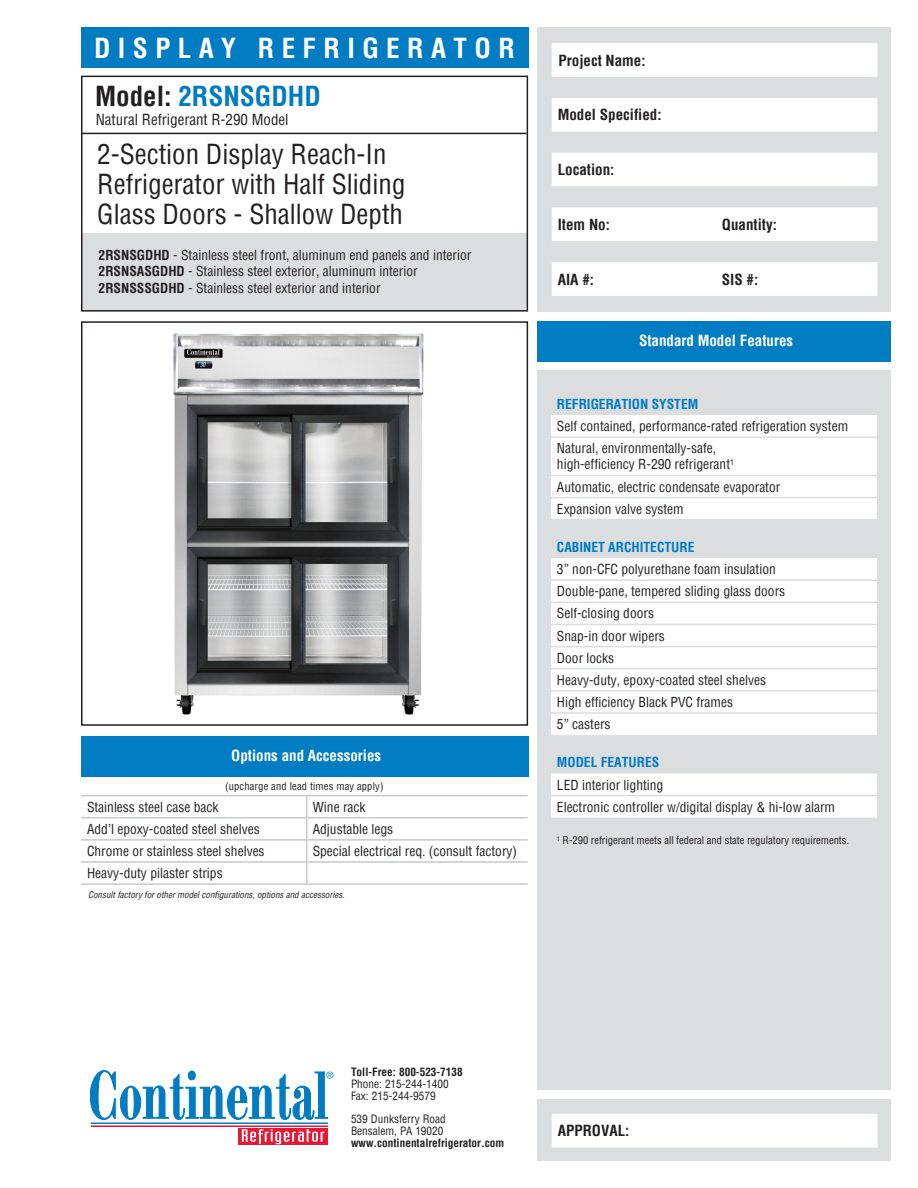
<style>
.page{position:relative;width:918px;height:1188px;background:#fff}
.page>*{position:absolute;margin:0;border:0;box-sizing:border-box;transform-origin:0 0}
.t1{font:condensed 27px "Helvetica";color:#231f20}
.t2{font:700 condensed 27px/47.7px "Helvetica";letter-spacing:.275em;color:#fff}
.t3{font:700 condensed 15px "Helvetica";color:#231f20}
.t4{font:700 condensed 15px "Helvetica";color:#fff}
.t5{font:condensed 15px "Helvetica";color:#231f20}
.t6{font:condensed 13.5px "Helvetica";color:#231f20}
.t7{font:700 condensed 13.5px "Helvetica";color:#007cc2}
.t8{font:condensed 11.25px/12px "Helvetica";color:#231f20}
.t9{font:700 condensed 11.25px "Helvetica";color:#231f20}
.t10{font:condensed 10.5px "Helvetica";color:#231f20}
.t11{font:italic condensed 9px "Helvetica";color:#231f20}
.s1{color:#231f20}
.s2{color:#007cc2}
.s3{font-weight:700}
</style>
<div class="page">
<div style="left:538px;top:1099px;width:353px;height:62px;background:#dcdddf"></div>
<div style="left:81px;top:233px;width:446px;height:77px;background:#dcdddf"></div>
<div style="left:81px;top:321px;width:447px;height:405px;border:2px solid #231f20"></div>
<div style="left:538px;top:321px;width:353px;height:40px;background:#007cc2"></div>
<div style="left:538px;top:370px;width:353px;height:720px;background:#dcdddf"></div>
<div style="left:538px;top:27px;width:353px;height:285px;background:#dcdddf"></div>
<hr style="left:91px;top:1123px;width:237px;height:1px;background:#007cc2">
<hr style="left:91px;top:1126px;width:237px;height:1px;background:#e51836">
<svg style="left:238px;top:1128px;width:90px;height:17px"></svg>
<svg style="left:242px;top:1129px;width:82px;height:15px"></svg>
<svg style="left:90px;top:1070px;width:243px;height:50px"></svg>
<svg style="left:552px;top:43px;width:326px;height:253px;fill:#fff"></svg>
<div style="left:81px;top:76px;width:447px;height:236px;border:2px solid #231f20"></div>
<div style="left:81px;top:27px;width:447px;height:40px;background:#007cc2"></div>
<div style="left:552px;top:1114px;width:326px;height:34px;background:#fff"></div>
<div style="left:81px;top:736px;width:447px;height:40px;background:#007cc2"></div>
<hr style="left:81px;top:133px;width:445px;height:1px;background:#231f20">
<hr style="left:81px;top:795px;width:226px;height:1px;background:#c7c8ca">
<hr style="left:307px;top:795px;width:221px;height:1px;background:#c7c8ca">
<hr style="left:307px;top:839px;width:221px;height:2px;background:#c7c8ca">
<hr style="left:307px;top:817px;width:221px;height:1px;background:#c7c8ca">
<hr style="left:307px;top:861px;width:221px;height:2px;background:#c7c8ca">
<hr style="left:307px;top:883px;width:221px;height:2px;background:#c7c8ca">
<hr style="left:81px;top:817px;width:226px;height:1px;background:#c7c8ca">
<hr style="left:81px;top:839px;width:226px;height:2px;background:#c7c8ca">
<hr style="left:81px;top:861px;width:226px;height:2px;background:#c7c8ca">
<svg style="left:306px;top:796px;width:1px;height:87px"></svg>
<hr style="left:81px;top:883px;width:226px;height:2px;background:#c7c8ca">
<div style="left:551px;top:415px;width:326px;height:60px;background:#fff"></div>
<svg style="left:551px;top:476px;width:326px;height:342px;fill:#fff"></svg>
<hr style="left:551px;top:795px;width:326px;height:1px;background:#dcdddf">
<hr style="left:551px;top:436px;width:326px;height:2px;background:#dcdddf">
<hr style="left:551px;top:579px;width:326px;height:2px;background:#dcdddf">
<hr style="left:551px;top:602px;width:326px;height:1px;background:#dcdddf">
<hr style="left:551px;top:624px;width:326px;height:1px;background:#dcdddf">
<hr style="left:551px;top:646px;width:326px;height:1px;background:#dcdddf">
<hr style="left:551px;top:668px;width:326px;height:1px;background:#dcdddf">
<hr style="left:551px;top:690px;width:326px;height:2px;background:#dcdddf">
<hr style="left:551px;top:712px;width:326px;height:2px;background:#dcdddf">
<hr style="left:551px;top:497px;width:326px;height:1px;background:#dcdddf">
<hr style="left:551px;top:519px;width:326px;height:1px;background:#dcdddf">
<img style="left:173px;top:333px;width:251px;height:382px">
<h1 class="t2" style="left:94px;top:23px;width:422px">DISPLAY REFRIGERATOR<br><span class="s1">Model:</span> <span class="s2">2RSNSGDHD</span></h1>
<p class="t5" style="left:96px;top:109px;width:194px">Natural Refrigerant R-290 Model</p>
<p class="t1" style="left:97px;top:137px;width:291px">2-Section Display Reach-In</p>
<p class="t1" style="left:97px;top:167px;width:310px">Refrigerator with Half Sliding</p>
<p class="t1" style="left:97px;top:197px;width:307px">Glass Doors - Shallow Depth</p>
<p class="t6" style="left:99px;top:246px;width:374px"><span class="s3">2RSNSGDHD</span> - Stainless steel front, aluminum end panels and interior</p>
<p class="t6" style="left:99px;top:263px;width:321px"><span class="s3">2RSNSASGDHD</span> - Stainless steel exterior, aluminum interior</p>
<p class="t6" style="left:99px;top:279px;width:283px"><span class="s3">2RSNSSSGDHD</span> - Stainless steel exterior and interior</p>
<p class="t4" style="left:231px;top:746px;width:151px">Options and Accessories</p>
<p class="t10" style="left:225px;top:779px;width:160px">(upcharge and lead times may apply)</p>
<p class="t6" style="left:87px;top:798px;width:133px">Stainless steel case back</p>
<p class="t6" style="left:313px;top:798px;width:54px">Wine rack</p>
<p class="t6" style="left:87px;top:820px;width:174px">Add’l epoxy-coated steel shelves</p>
<p class="t6" style="left:313px;top:820px;width:82px">Adjustable legs</p>
<p class="t6" style="left:87px;top:842px;width:179px">Chrome or stainless steel shelves</p>
<p class="t6" style="left:313px;top:842px;width:206px">Special electrical req. (consult factory)</p>
<p class="t6" style="left:87px;top:864px;width:137px">Heavy-duty pilaster strips</p>
<p class="t11" style="left:88px;top:889px;width:258px">Consult factory for other model configurations, options and accessories.</p>
<p class="t3" style="left:559px;top:50px;width:89px">Project Name:</p>
<p class="t3" style="left:558px;top:105px;width:105px">Model Specified:</p>
<p class="t3" style="left:558px;top:160px;width:58px">Location:</p>
<p class="t3" style="left:558px;top:215px;width:54px">Item No:</p>
<p class="t3" style="left:722px;top:215px;width:57px">Quantity:</p>
<p class="t3" style="left:558px;top:269px;width:38px">AIA #:</p>
<p class="t3" style="left:722px;top:269px;width:38px">SIS #:</p>
<p class="t4" style="left:639px;top:331px;width:156px">Standard Model Features</p>
<p class="t7" style="left:557px;top:395px;width:143px">REFRIGERATION SYSTEM</p>
<p class="t6" style="left:557px;top:417px;width:293px">Self contained, performance-rated refrigeration system</p>
<p class="t6" style="left:557px;top:440px;width:161px">Natural, environmentally-safe,</p>
<p class="t6" style="left:557px;top:456px;width:179px">high-efficiency R-290 refrigerant<sup>1</sup></p>
<p class="t6" style="left:557px;top:478px;width:225px">Automatic, electric condensate evaporator</p>
<p class="t6" style="left:557px;top:500px;width:128px">Expansion valve system</p>
<p class="t7" style="left:557px;top:538px;width:139px">CABINET ARCHITECTURE</p>
<p class="t6" style="left:557px;top:561px;width:220px">3” non-CFC polyurethane foam insulation</p>
<p class="t6" style="left:557px;top:583px;width:230px">Double-pane, tempered sliding glass doors</p>
<p class="t6" style="left:557px;top:605px;width:99px">Self-closing doors</p>
<p class="t6" style="left:557px;top:627px;width:109px">Snap-in door wipers</p>
<p class="t6" style="left:557px;top:649px;width:59px">Door locks</p>
<p class="t6" style="left:557px;top:671px;width:211px">Heavy-duty, epoxy-coated steel shelves</p>
<p class="t6" style="left:557px;top:693px;width:178px">High efficiency Black PVC frames</p>
<p class="t6" style="left:557px;top:715px;width:55px">5” casters</p>
<p class="t7" style="left:557px;top:754px;width:104px">MODEL FEATURES</p>
<p class="t6" style="left:557px;top:776px;width:108px">LED interior lighting</p>
<p class="t6" style="left:557px;top:798px;width:280px">Electronic controller w/digital display &amp; hi-low alarm</p>
<p class="t10" style="left:557px;top:834px;width:294px"><sup>1</sup> R-290 refrigerant meets all federal and state regulatory requirements.</p>
<p class="t9" style="left:351px;top:1065px;width:113px">Toll-Free: 800-523-7138</p>
<p class="t8" style="left:351px;top:1078px;width:99px">Phone: 215-244-1400<br>Fax: 215-244-9579</p>
<p class="t8" style="left:351px;top:1113px;width:96px">539 Dunksferry Road<br>Bensalem, PA 19020</p>
<p class="t9" style="left:351px;top:1135px;width:155px">www.continentalrefrigerator.com</p>
<p class="t3" style="left:558px;top:1121px;width:73px">APPROVAL:</p>
</div>
